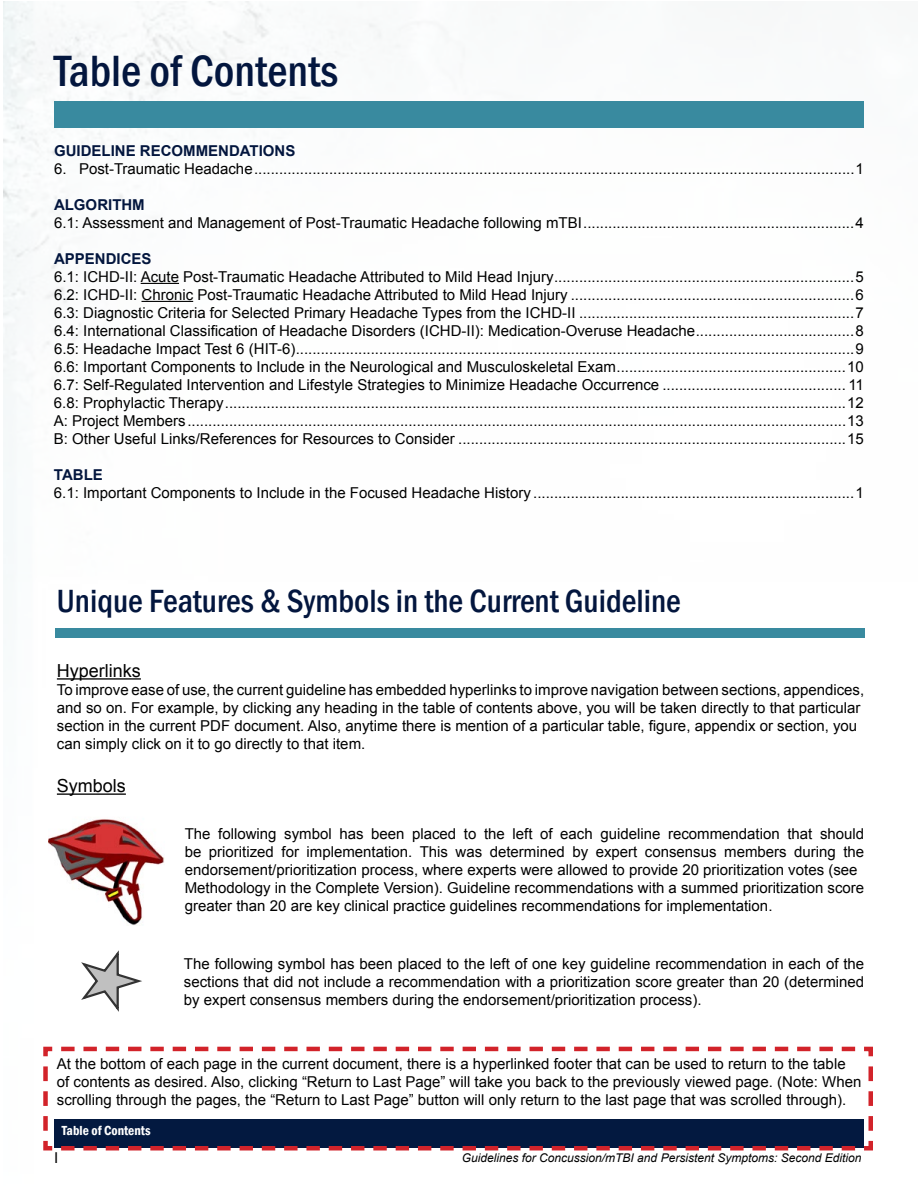
<style>
.page{position:relative;width:918px;height:1188px;background:#fff}
.page>*{position:absolute;margin:0;border:0;box-sizing:border-box;transform-origin:0 0}
.t1{font:500 condensed 45px "Franklin Gothic";color:#03163e}
.t2{font:500 condensed 33px "Franklin Gothic";color:#03163e}
.t3{font:18px "Arial";color:#000}
.t4{font:15px/18px "Arial";color:#000}
.t5{font:700 15px "Arial";color:#03163e}
.t6{font:600 condensed 13.5px "Franklin Gothic";color:#fff}
.t7{font:italic 12px "Arial";color:#000}
</style>
<div class="page">
<img style="left:4px;top:1px;width:861px;height:981px">
<div style="left:54px;top:101px;width:810px;height:27px;background:#398a9f"></div>
<hr style="left:141px;top:283px;width:38px;height:1px;background:#000">
<hr style="left:142px;top:301px;width:51px;height:1px;background:#000">
<hr style="left:57px;top:678px;width:84px;height:2px;background:#000">
<hr style="left:57px;top:793px;width:69px;height:2px;background:#000">
<img style="left:49px;top:817px;width:116px;height:108px">
<svg style="left:80px;top:949px;width:61px;height:63px"></svg>
<svg style="left:43px;top:1046px;width:830px;height:105px"></svg>
<div style="left:55px;top:629px;width:810px;height:9px;background:#398a9f"></div>
<h1 class="t1" style="left:54px;top:41px;width:286px">Table of Contents</h1>
<p class="t5" style="left:54px;top:141px;width:243px">GUIDELINE RECOMMENDATIONS</p>
<p class="t4" style="left:54px;top:160px;width:811px">6. Post-Traumatic Headache................................................................................................................................................1</p>
<p class="t5" style="left:54px;top:195px;width:92px">ALGORITHM</p>
<p class="t4" style="left:54px;top:214px;width:811px">6.1: Assessment and Management of Post-Traumatic Headache following mTBI.................................................................4</p>
<p class="t5" style="left:54px;top:249px;width:99px">APPENDICES</p>
<p class="t4" style="left:54px;top:268px;width:812px;text-align:justify">6.1: ICHD-II: Acute Post-Traumatic Headache Attributed to Mild Head Injury........................................................................5<br>6.2: ICHD-II: Chronic Post-Traumatic Headache Attributed to Mild Head Injury ....................................................................6<br>6.3: Diagnostic Criteria for Selected Primary Headache Types from the ICHD-II ..................................................................7<br>6.4: International Classification of Headache Disorders (ICHD-II): Medication-Overuse Headache......................................8<br>6.5: Headache Impact Test 6 (HIT-6)......................................................................................................................................9<br>6.6: Important Components to Include in the Neurological and Musculoskeletal Exam.......................................................10<br>6.7: Self-Regulated Intervention and Lifestyle Strategies to Minimize Headache Occurrence ............................................ 11<br>6.8: Prophylactic Therapy.....................................................................................................................................................12<br>A: Project Members..............................................................................................................................................................13<br>B: Other Useful Links/References for Resources to Consider .............................................................................................15</p>
<p class="t5" style="left:54px;top:465px;width:50px">TABLE</p>
<p class="t4" style="left:54px;top:484px;width:811px">6.1: Important Components to Include in the Focused Headache History .............................................................................1</p>
<h2 class="t2" style="left:57px;top:580px;width:625px">Unique Features &amp; Symbols in the Current Guideline</h2>
<p class="t3" style="left:57px;top:659px;width:86px">Hyperlinks</p>
<p class="t4" style="left:57px;top:681px;width:809px">To improve ease of use, the current guideline has embedded hyperlinks to improve navigation between sections, appendices, and so on. For example, by clicking any heading in the table of contents above, you will be taken directly to that particular section in the current PDF document. Also, anytime there is mention of a particular table, figure, appendix or section, you can simply click on it to go directly to that item.</p>
<p class="t3" style="left:57px;top:774px;width:71px">Symbols</p>
<p class="t4" style="left:185px;top:825px;width:681px">The following symbol has been placed to the left of each guideline recommendation that should be prioritized for implementation. This was determined by expert consensus members during the endorsement/prioritization process, where experts were allowed to provide 20 prioritization votes (see Methodology in the Complete Version). Guideline recommendations with a summed prioritization score greater than 20 are key clinical practice guidelines recommendations for implementation.</p>
<p class="t4" style="left:184px;top:955px;width:682px;text-align:justify">The following symbol has been placed to the left of one key guideline recommendation in each of the sections that did not include a recommendation with a prioritization score greater than 20 (determined by expert consensus members during the endorsement/prioritization process).</p>
<p class="t4" style="left:57px;top:1055px;width:806px">At the bottom of each page in the current document, there is a hyperlinked footer that can be used to return to the table of contents as desired. Also, clicking “Return to Last Page” will take you back to the previously viewed page. (Note: When scrolling through the pages, the “Return to Last Page” button will only return to the last page that was scrolled through).</p>
<p class="t6" style="left:62px;top:1122px;width:90px">Table of Contents</p>
<p class="t4" style="left:54px;top:1149px;width:6px">I</p>
<p class="t7" style="left:462px;top:1150px;width:401px">Guidelines for Concussion/mTBI and Persistent Symptoms: Second Edition</p>
</div>
